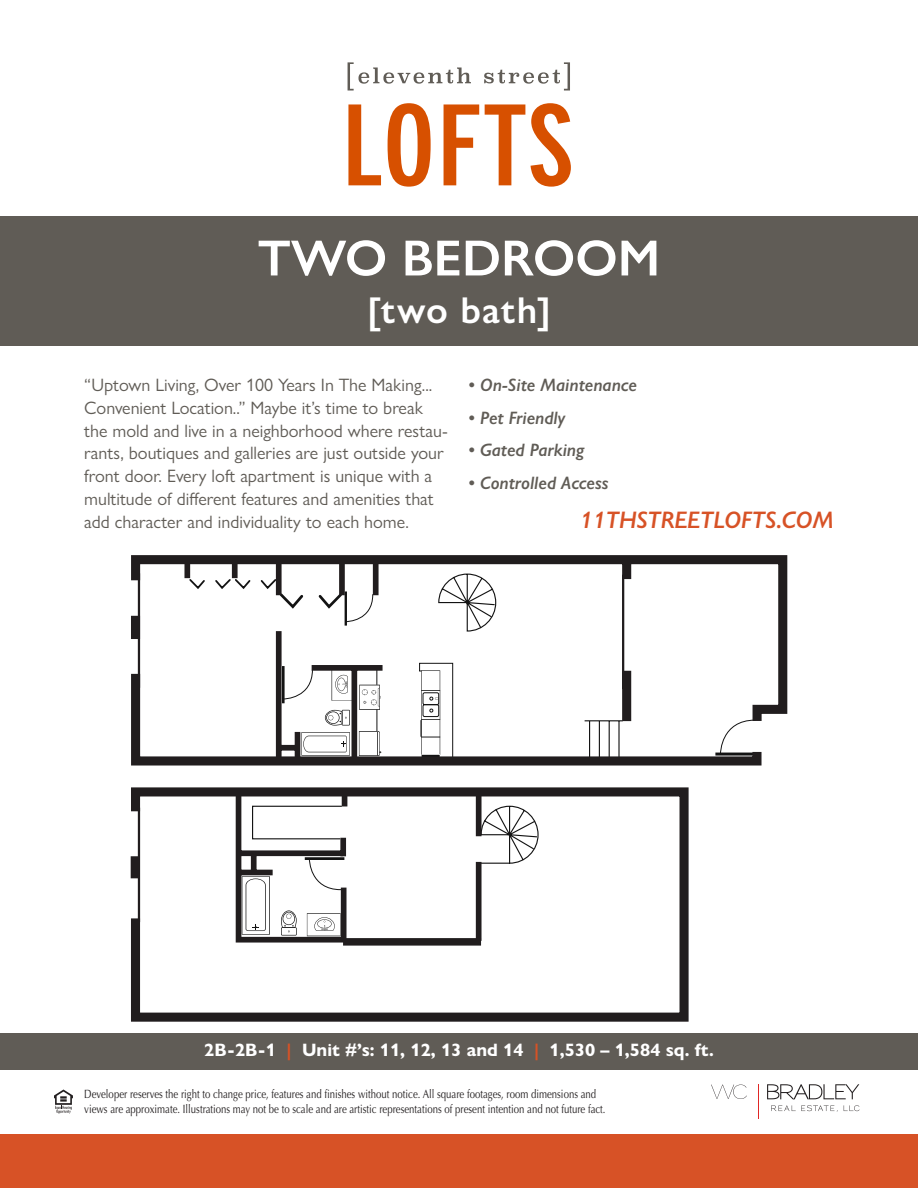
<style>
.page{position:relative;width:918px;height:1188px;background:#fff}
.page>*{position:absolute;margin:0;border:0;box-sizing:border-box;transform-origin:0 0}
.t1{font:600 51px "Gill Sans Nova";color:#fff}
.Body_Copy{font:600 37.5px "Gill Sans Nova";letter-spacing:.03em;color:#fff}
.t2{font:italic 600 24px "Gill Sans Nova";color:#d75226}
.t3{font:18px/22.8px "Gill Sans Nova";color:#605c56}
.t4{font:italic 600 18px "Gill Sans Nova";color:#605c56}
.Paragraph_Style_1{font:700 18px "Gill Sans Nova";color:#fff}
.t5{font:12px/15px "Optima";color:#231f20;scale:.8 1}
.s1{color:#d75226}
</style>
<div class="page">
<div style="left:0;top:216px;width:918px;height:130px;background:#605c56"></div>
<div style="left:0;top:1033px;width:918px;height:36px;background:#605c56"></div>
<svg style="left:348px;top:62px;width:123px;height:29px"></svg>
<svg style="left:484px;top:62px;width:86px;height:29px"></svg>
<svg style="left:348px;top:104px;width:33px;height:81px"></svg>
<svg style="left:388px;top:103px;width:43px;height:84px"></svg>
<svg style="left:444px;top:104px;width:35px;height:81px"></svg>
<svg style="left:485px;top:104px;width:40px;height:81px"></svg>
<svg style="left:531px;top:103px;width:40px;height:84px"></svg>
<div style="left:0;top:1134px;width:918px;height:54px;background:#d75226"></div>
<svg style="left:54px;top:1090px;width:19px;height:24px"></svg>
<svg style="left:771px;top:1105px;width:67px;height:7px"></svg>
<svg style="left:844px;top:1105px;width:16px;height:6px"></svg>
<svg style="left:711px;top:1085px;width:36px;height:14px"></svg>
<svg style="left:767px;top:1084px;width:92px;height:15px"></svg>
<hr style="left:758px;top:1085px;width:1px;height:34px;background:#e12725">
<svg style="left:131px;top:555px;width:656px;height:467px"></svg>
<div style="left:373px;top:562px;width:6px;height:33px;background:#211d1e"></div>
<div style="left:339px;top:562px;width:6px;height:33px;background:#211d1e"></div>
<div style="left:276px;top:562px;width:6px;height:33px;background:#211d1e"></div>
<div style="left:276px;top:631px;width:6px;height:130px;background:#211d1e"></div>
<div style="left:232px;top:562px;width:6px;height:16px;background:#211d1e"></div>
<div style="left:184px;top:562px;width:6px;height:16px;background:#211d1e"></div>
<div style="left:312px;top:665px;width:71px;height:6px;background:#211d1e"></div>
<div style="left:352px;top:667px;width:5px;height:91px;background:#211d1e"></div>
<div style="left:295px;top:732px;width:5px;height:28px;background:#211d1e"></div>
<div style="left:278px;top:745px;width:19px;height:6px;background:#211d1e"></div>
<hr style="left:138px;top:573px;width:2px;height:115px;background:#211d1e">
<hr style="left:138px;top:808px;width:2px;height:114px;background:#211d1e">
<hr style="left:622px;top:575px;width:2px;height:114px;background:#211d1e">
<svg style="left:233px;top:788px;width:251px;height:159px"></svg>
<div style="left:343px;top:938px;width:138px;height:8px;background:#211d1e"></div>
<p class="t1" style="left:258px;top:227px;width:404px">TWO BEDROOM</p>
<p class="Body_Copy" style="left:367px;top:288px;width:185px">[two bath]</p>
<p class="t3" style="left:84px;top:373px;width:365px">“Uptown Living, Over 100 Years In The Making...<br>Convenient Location..” Maybe it’s time to break the mold and live in a neighborhood where restau&shy;rants, boutiques and galleries are just outside your front door. Every loft apartment is unique with a multitude of different features and amenities that add character and individuality to each home.</p>
<p class="t4" style="left:468px;top:374px;width:171px">• On-Site Maintenance</p>
<p class="t4" style="left:468px;top:407px;width:99px">• Pet Friendly</p>
<p class="t4" style="left:468px;top:439px;width:118px">• Gated Parking</p>
<p class="t4" style="left:468px;top:472px;width:142px">• Controlled Access</p>
<h3 class="t2" style="left:580px;top:505px;width:255px">11THSTREETLOFTS.COM</h3>
<p class="Paragraph_Style_1" style="left:204px;top:1039px;width:511px">2B-2B-1 <span class="s1">|</span> Unit #’s: 11, 12, 13 and 14 <span class="s1">|</span> 1,530 – 1,584 sq. ft.</p>
<p class="t5" style="left:84px;top:1087px;width:653px">Developer reserves the right to change price, features and finishes without notice. All square footages, room dimensions and views are approximate. Illustrations may not be to scale and are artistic representations of present intention and not future fact.</p>
</div>
